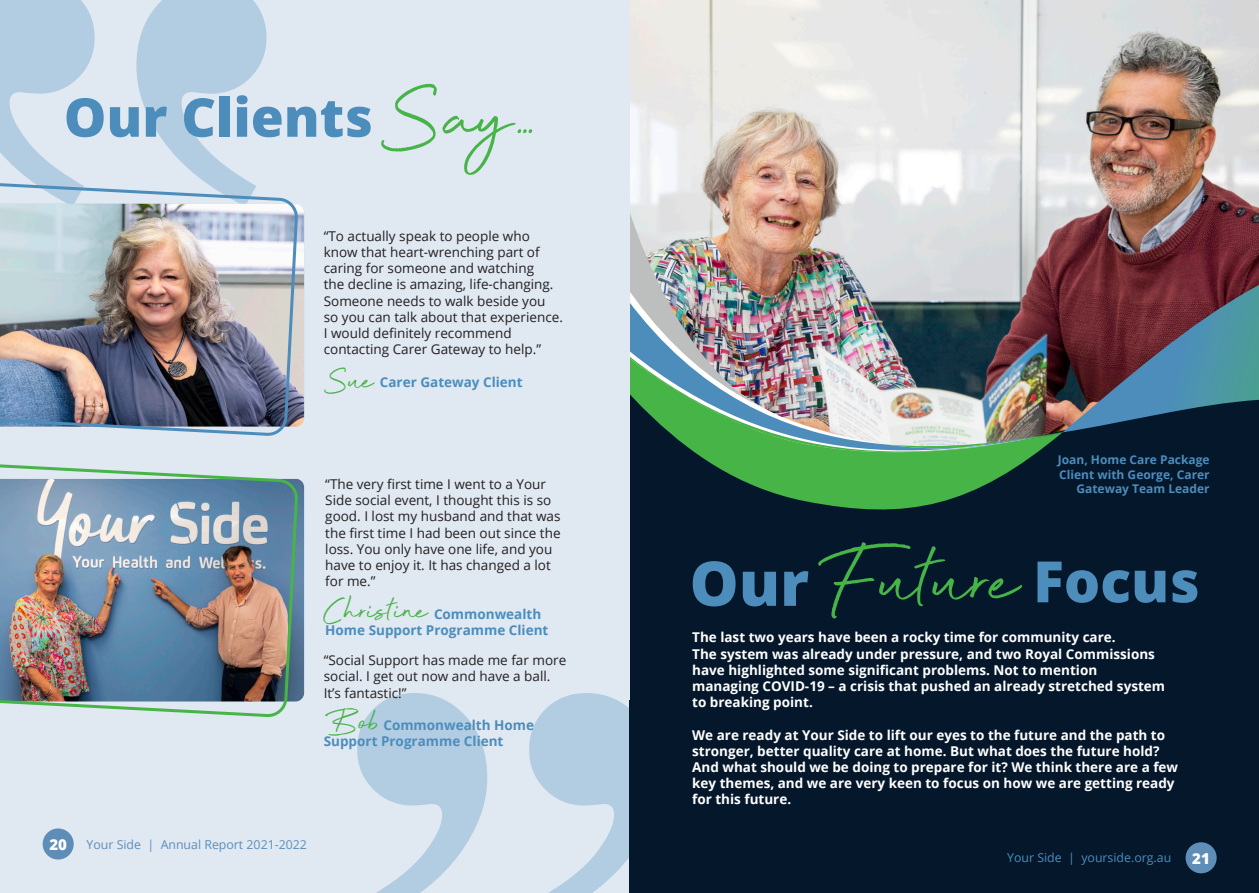
<style>
.page{position:relative;width:1259px;height:893px;background:#fff}
.page>*{position:absolute;margin:0;border:0;box-sizing:border-box;transform-origin:0 0}
.t1{font:700 674.25px "Century Schoolbook";color:#4990bd}
.t2{font:101.25px "Beyond Infinity";color:#47b448}
.t3{font:100.2px "Beyond Infinity";color:#47b448}
.t4{font:81.9px "Angelface";color:#47b448}
.t5{font:800 61.65px "Open Sans";color:#4c8dbc}
.t6{font:800 57px "Open Sans";color:#4c8dbc}
.t7{font:800 53.55px "Open Sans";color:#4c8dbc}
.t8{font:39px "Beyond Infinity";color:#4ab349}
.t9{font:800 15px "Open Sans";color:#fff}
.t10{font:13.5px/16.2px "Open Sans";color:#231f20}
.t11{font:700 13.5px/16.2px "Open Sans";color:#fff}
.t12{font:700 13.5px/16.2px "Open Sans";color:#4c8dbc}
.t13{font:12.3px "Open Sans";color:#5e8eb8}
.t14{font:12.3px "Open Sans";color:#4c8dbc}
.t15{font:700 12px/14.4px "Open Sans";color:#4c8dbc;text-align:right}
</style>
<div class="page">
<div style="left:629px;top:0;width:630px;height:893px;background:#04172b"></div>
<div style="left:1185px;top:842px;width:31px;height:31px;background:#5e8eb8;border-radius:50%"></div>
<img style="left:629px;top:0;width:630px;height:285px">
<svg style="left:768px;top:146px;width:294px;height:78px;background:#dfd6d2"></svg>
<svg style="left:629px;top:51px;width:139px;height:173px;background:#e2dad5"></svg>
<img style="left:629px;top:224px;width:433px;height:297px">
<img style="left:629px;top:305px;width:431px;height:163px">
<svg style="left:1054px;top:285px;width:205px;height:149px;background:#4f4f60"></svg>
<div style="left:0;top:0;width:629px;height:893px;background:#e0e8f2"></div>
<div style="left:43px;top:828px;width:31px;height:31px;background:#5e8eb8;border-radius:50%"></div>
<img style="left:0;top:464px;width:300px;height:253px">
<img style="left:0;top:197px;width:300px;height:239px">
<svg style="left:0;top:183px;width:267px;height:23px"></svg>
<p class="t7" style="left:64px;top:77px;width:310px">Our Clients</p>
<p class="t3" style="left:379px;top:65px;width:134px">Say</p>
<p class="t4" style="left:517px;top:67px;width:18px">..</p>
<p class="t10" style="left:324px;top:227px;width:241px">“To actually speak to people who know that heart-wrenching part of caring for someone and watching<br>the decline is amazing, life-changing.<br>Someone needs to walk beside you so you can talk about that experience.<br>I would definitely recommend contacting Carer Gateway to help.”</p>
<p class="t8" style="left:324px;top:360px;width:51px">Sue</p>
<p class="t12" style="left:380px;top:373px;width:144px">Carer Gateway Client</p>
<p class="t9" style="left:49px;top:833px;width:19px">20</p>
<p class="t13" style="left:86px;top:836px;width:222px">Your Side | Annual Report 2021-2022</p>
<p class="t10" style="left:325px;top:476px;width:237px">“The very first time I went to a Your<br>Side social event, I thought this is so good. I lost my husband and that was the first time I had been out since the loss. You only have one life, and you have to enjoy it. It has changed a lot for me.”</p>
<p class="t12" style="left:325px;top:605px;width:225px;text-indent:109px">Commonwealth<br>Home Support Programme Client</p>
<p class="t8" style="left:324px;top:590px;width:105px">Christine</p>
<p class="t10" style="left:324px;top:652px;width:244px">“Social Support has made me far more social. I get out now and have a ball.</p>
<p class="t10" style="left:324px;top:684px;width:84px">It’s fantastic!”</p>
<p class="t12" style="left:324px;top:717px;width:212px;text-indent:60px">Commonwealth Home<br>Support Programme Client</p>
<h1 class="t1" style="left:350px;top:424px;width:326px">”</h1>
<p class="t8" style="left:325px;top:701px;width:56px">Bob</p>
<p class="t15" style="left:1057px;top:452px;width:153px">Joan, Home Care Package<br>Client with George, Carer<br>Gateway Team Leader</p>
<p class="t2" style="left:830px;top:527px;width:190px">Future</p>
<p class="t5" style="left:689px;top:537px;width:121px">Our</p>
<p class="t6" style="left:1033px;top:538px;width:168px">Focus</p>
<p class="t11" style="left:692px;top:629px;width:474px">The last two years have been a rocky time for community care.<br>The system was already under pressure, and two Royal Commissions have highlighted some significant problems. Not to mention managing COVID-19 – a crisis that pushed an already stretched system to breaking point.</p>
<p class="t11" style="left:692px;top:726px;width:487px">We are ready at Your Side to lift our eyes to the future and the path to stronger, better quality care at home. But what does the future hold?<br>And what should we be doing to prepare for it? We think there are a few key themes, and we are very keen to focus on how we are getting ready for this future.</p>
<p class="t14" style="left:1007px;top:849px;width:166px">Your Side | yourside.org.au</p>
<p class="t9" style="left:1192px;top:847px;width:19px">21</p>
</div>
